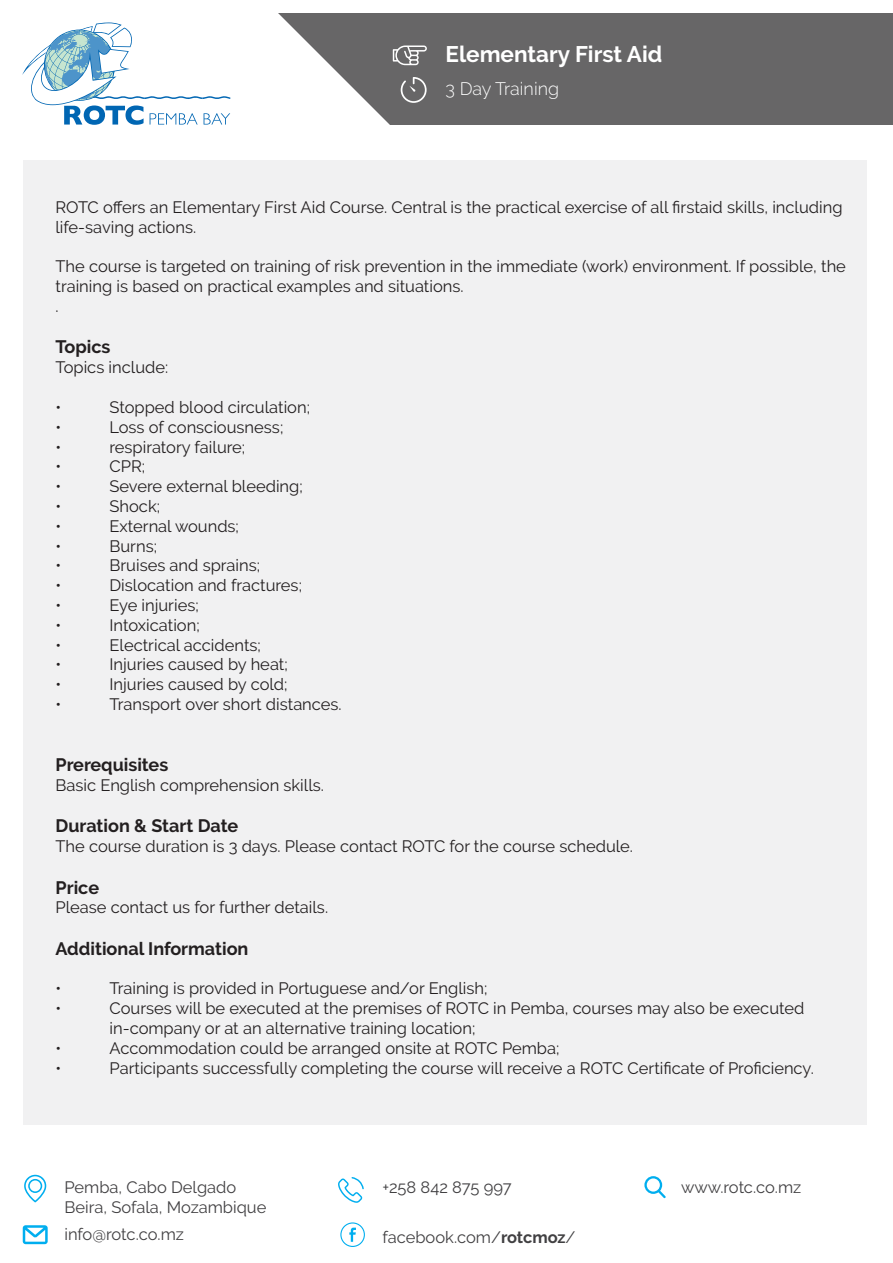
<style>
.page{position:relative;width:893px;height:1263px;background:#fff}
.page>*{position:absolute;margin:0;border:0;box-sizing:border-box;transform-origin:0 0}
.t1{font:700 22.5px "Raleway";color:#fff}
.t2{font:700 18px "Raleway";color:#231f20}
.t3{font:300 18px "Raleway";color:#fff}
.t4{font:16.5px/19.8px "Raleway";color:#231f20}
.t5{font:16.5px "Raleway";color:#414042}
.s1{font-weight:700}
</style>
<div class="page">
<div style="left:278px;top:14px;width:615px;height:111px;background:#676667"></div>
<svg style="left:230px;top:13px;width:177px;height:112px;fill:#fff"></svg>
<div style="left:23px;top:160px;width:844px;height:965px;background:#f1f1f2"></div>
<svg style="left:401px;top:77px;width:26px;height:26px"></svg>
<svg style="left:393px;top:45px;width:34px;height:20px"></svg>
<svg style="left:24px;top:1175px;width:22px;height:27px"></svg>
<svg style="left:338px;top:1177px;width:26px;height:26px"></svg>
<svg style="left:644px;top:1176px;width:22px;height:22px"></svg>
<svg style="left:340px;top:1222px;width:25px;height:25px"></svg>
<svg style="left:23px;top:1225px;width:25px;height:19px"></svg>
<svg style="left:22px;top:22px;width:208px;height:103px"></svg>
<h1 class="t1" style="left:446px;top:41px;width:218px">Elementary First Aid</h1>
<p class="t3" style="left:446px;top:78px;width:115px">3 Day Training</p>
<p class="t4" style="left:56px;top:197px;width:789px">ROTC offers an Elementary First Aid Course. Central is the practical exercise of all firstaid skills, including life-saving actions.</p>
<p class="t4" style="left:56px;top:257px;width:792px">The course is targeted on training of risk prevention in the immediate (work) environment. If possible, the training is based on practical examples and situations.<br>.</p>
<p class="t2" style="left:56px;top:337px;width:57px">Topics</p>
<p class="t4" style="left:56px;top:357px;width:114px">Topics include:</p>
<p class="t4" style="left:56px;top:397px;width:7px">•</p>
<p class="t4" style="left:109px;top:397px;width:202px">Stopped blood circulation;</p>
<p class="t4" style="left:56px;top:417px;width:7px">•</p>
<p class="t4" style="left:109px;top:417px;width:175px">Loss of consciousness;</p>
<p class="t4" style="left:56px;top:437px;width:7px">•</p>
<p class="t4" style="left:109px;top:437px;width:137px">respiratory failure;</p>
<p class="t4" style="left:56px;top:456px;width:7px">•</p>
<p class="t4" style="left:109px;top:456px;width:37px">CPR;</p>
<p class="t4" style="left:56px;top:476px;width:7px">•</p>
<p class="t4" style="left:109px;top:476px;width:195px">Severe external bleeding;</p>
<p class="t4" style="left:56px;top:496px;width:7px">•</p>
<p class="t4" style="left:109px;top:496px;width:52px">Shock;</p>
<p class="t4" style="left:56px;top:516px;width:7px">•</p>
<p class="t4" style="left:109px;top:516px;width:131px">External wounds;</p>
<p class="t4" style="left:56px;top:536px;width:7px">•</p>
<p class="t4" style="left:109px;top:536px;width:49px">Burns;</p>
<p class="t4" style="left:56px;top:555px;width:7px">•</p>
<p class="t4" style="left:109px;top:555px;width:152px">Bruises and sprains;</p>
<p class="t4" style="left:56px;top:575px;width:7px">•</p>
<p class="t4" style="left:109px;top:575px;width:194px">Dislocation and fractures;</p>
<p class="t4" style="left:56px;top:595px;width:7px">•</p>
<p class="t4" style="left:109px;top:595px;width:91px">Eye injuries;</p>
<p class="t4" style="left:56px;top:615px;width:7px">•</p>
<p class="t4" style="left:109px;top:615px;width:92px">Intoxication;</p>
<p class="t4" style="left:56px;top:635px;width:7px">•</p>
<p class="t4" style="left:109px;top:635px;width:153px">Electrical accidents;</p>
<p class="t4" style="left:56px;top:654px;width:7px">•</p>
<p class="t4" style="left:109px;top:654px;width:180px">Injuries caused by heat;</p>
<p class="t4" style="left:56px;top:674px;width:7px">•</p>
<p class="t4" style="left:109px;top:674px;width:180px">Injuries caused by cold;</p>
<p class="t4" style="left:56px;top:694px;width:7px">•</p>
<p class="t4" style="left:109px;top:694px;width:234px">Transport over short distances.</p>
<p class="t2" style="left:56px;top:754px;width:114px">Prerequisites</p>
<p class="t4" style="left:56px;top:775px;width:270px">Basic English comprehension skills.</p>
<p class="t2" style="left:56px;top:816px;width:184px">Duration &amp; Start Date</p>
<p class="t4" style="left:56px;top:836px;width:579px">The course duration is 3 days. Please contact ROTC for the course schedule.</p>
<p class="t2" style="left:56px;top:877px;width:45px">Price</p>
<p class="t4" style="left:56px;top:897px;width:274px">Please contact us for further details.</p>
<p class="t2" style="left:56px;top:938px;width:195px">Additional Information</p>
<p class="t4" style="left:56px;top:978px;width:7px">•</p>
<p class="t4" style="left:109px;top:978px;width:380px">Training is provided in Portuguese and/or English;</p>
<p class="t4" style="left:56px;top:998px;width:7px">•</p>
<p class="t4" style="left:109px;top:998px;width:696px">Courses will be executed at the premises of ROTC in Pemba, courses may also be executed in-company or at an alternative training location;</p>
<p class="t4" style="left:56px;top:1038px;width:7px">•</p>
<p class="t4" style="left:109px;top:1038px;width:451px">Accommodation could be arranged onsite at ROTC Pemba;</p>
<p class="t4" style="left:56px;top:1058px;width:7px">•</p>
<p class="t4" style="left:109px;top:1058px;width:706px">Participants successfully completing the course will receive a ROTC Certificate of Proficiency.</p>
<p class="t5" style="left:64px;top:1177px;width:173px">Pemba, Cabo Delgado</p>
<p class="t5" style="left:681px;top:1177px;width:122px">www.rotc.co.mz</p>
<p class="t5" style="left:64px;top:1197px;width:203px">Beira, Sofala, Mozambique</p>
<p class="t5" style="left:382px;top:1177px;width:130px">+258 842 875 997</p>
<p class="t5" style="left:64px;top:1225px;width:121px">info@rotc.co.mz</p>
<p class="t5" style="left:382px;top:1227px;width:195px">facebook.com/<span class="s1">rotcmoz</span>/</p>
</div>
